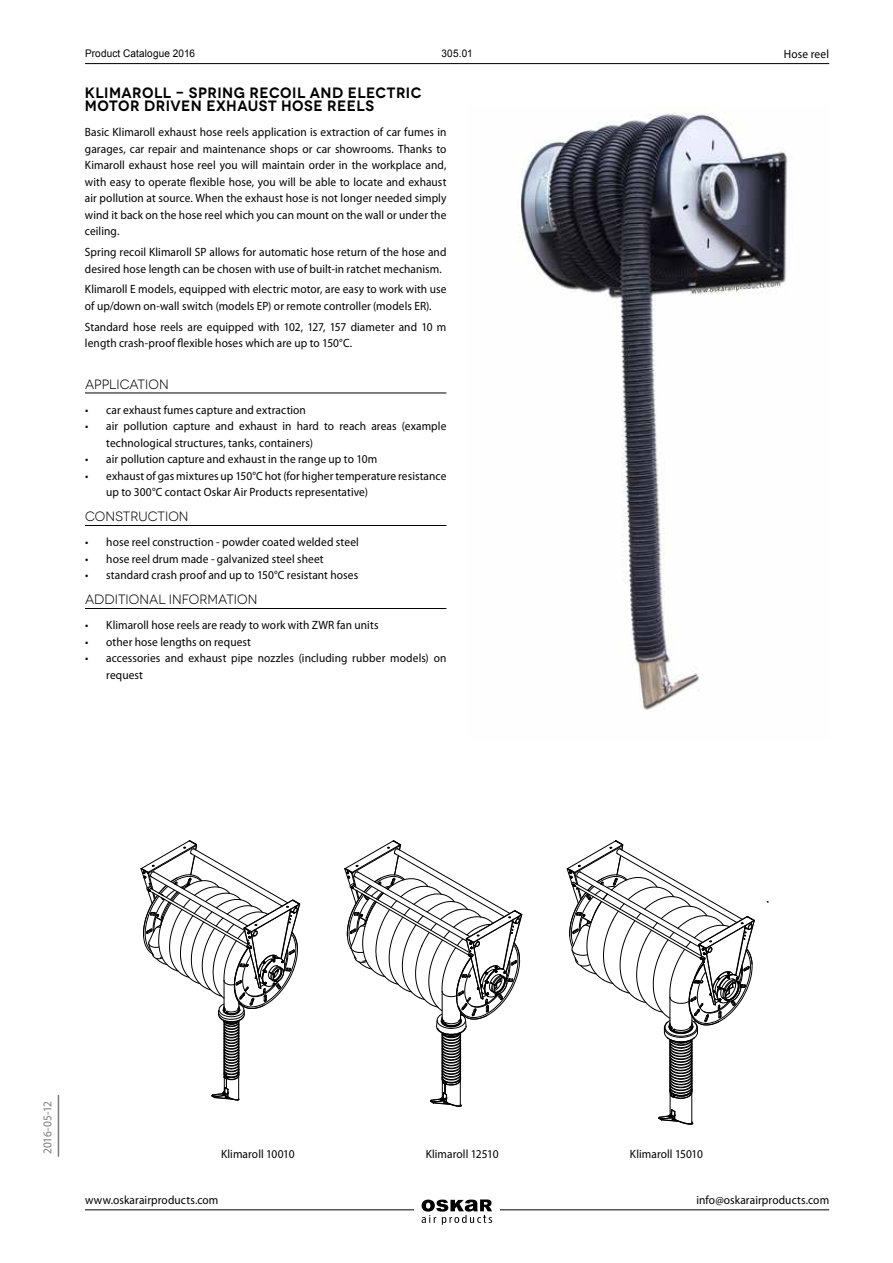
<style>
.page{position:relative;width:893px;height:1263px;background:#fff}
.page>*{position:absolute;margin:0;border:0;box-sizing:border-box;transform-origin:0 0}
.t1{font:600 15px/13.6px "Novecentowide";letter-spacing:.03em;color:#000;scale:.95 1}
.t2{font:13.5px "Novecentowide";color:#000;scale:.95 1}
.t3{font:12px/16.5px "Myriad Pro";letter-spacing:.01em;color:#000;scale:.95 1}
.t4{font:12px "Myriad Pro";letter-spacing:-.035em;color:#7b7b7a;scale:.95 1}
.t5{font:10.5px "Arial";letter-spacing:.015em;color:#000;scale:.95 1}
</style>
<div class="page">
<hr style="left:58px;top:1095px;width:1px;height:62px;background:#7b7b7a">
<img style="left:518px;top:106px;width:270px;height:604px">
<svg style="left:344px;top:840px;width:179px;height:267px"></svg>
<svg style="left:566px;top:840px;width:189px;height:285px"></svg>
<svg style="left:140px;top:840px;width:161px;height:261px"></svg>
<hr style="left:85px;top:63px;width:744px;height:1px;background:#000">
<hr style="left:85px;top:1209px;width:744px;height:1px;background:#000">
<div style="left:415px;top:1191px;width:85px;height:42px;background:#fff"></div>
<svg style="left:422px;top:1199px;width:70px;height:26px"></svg>
<hr style="left:85px;top:393px;width:361px;height:1px;background:#000">
<hr style="left:85px;top:525px;width:361px;height:1px;background:#000">
<hr style="left:85px;top:608px;width:361px;height:1px;background:#000">
<p class="t5" style="left:85px;top:46px;width:117px">Product Catalogue 2016</p>
<p class="t5" style="left:441px;top:46px;width:34px">305.01</p>
<p class="t1" style="left:85px;top:86px;width:356px">KLIMAROLL - SPRING RECOIL AND ELECTRIC<br>MOTOR DRIVEN EXHAUST HOSE REELS</p>
<p class="t3" style="left:85px;top:124px;width:382px;text-align:justify">Basic Klimaroll exhaust hose reels application is extraction of car fumes in garages, car repair and maintenance shops or car showrooms. Thanks to Kimaroll exhaust hose reel you will maintain order in the workplace and, with easy to operate flexible hose, you will be able to locate and exhaust air pollution at source. When the exhaust hose is not longer needed simply wind it back on the hose reel which you can mount on the wall or under the ceiling.</p>
<p class="t3" style="left:85px;top:244px;width:382px">Spring recoil Klimaroll SP allows for automatic hose return of the hose and desired hose length can be chosen with use of built-in ratchet mechanism.</p>
<p class="t3" style="left:85px;top:281px;width:382px">Klimaroll E models, equipped with electric motor, are easy to work with use of up/down on-wall switch (models EP) or remote controller (models ER).</p>
<p class="t3" style="left:85px;top:318px;width:382px">Standard hose reels are equipped with 102, 127, 157 diameter and 10 m length crash-proof flexible hoses which are up to 150°C.</p>
<p class="t2" style="left:85px;top:376px;width:90px">APPLICATION</p>
<p class="t3" style="left:85px;top:401px;width:234px">• car exhaust fumes capture and extraction</p>
<p class="t3" style="left:106px;top:418px;width:360px;text-indent:-21px">• air pollution capture and exhaust in hard to reach areas (example technological structures, tanks, containers)</p>
<p class="t3" style="left:85px;top:451px;width:309px">• air pollution capture and exhaust in the range up to 10m</p>
<p class="t3" style="left:106px;top:467px;width:360px;text-indent:-21px">• exhaust of gas mixtures up 150°C hot (for higher temperature resistance up to 300°C contact Oskar Air Products representative)</p>
<p class="t2" style="left:85px;top:508px;width:111px">CONSTRUCTION</p>
<p class="t3" style="left:85px;top:534px;width:290px">• hose reel construction - powder coated welded steel</p>
<p class="t3" style="left:85px;top:550px;width:253px">• hose reel drum made - galvanized steel sheet</p>
<p class="t3" style="left:85px;top:567px;width:289px">• standard crash proof and up to 150°C resistant hoses</p>
<p class="t2" style="left:85px;top:591px;width:183px">ADDITIONAL INFORMATION</p>
<p class="t3" style="left:85px;top:617px;width:310px">• Klimaroll hose reels are ready to work with ZWR fan units</p>
<p class="t3" style="left:85px;top:633px;width:176px">• other hose lengths on request</p>
<p class="t3" style="left:106px;top:650px;width:360px;text-indent:-21px">• accessories and exhaust pipe nozzles (including rubber models) on request</p>
<p class="t3" style="left:784px;top:45px;width:49px">Hose reel</p>
<p class="t4" style="left:40px;top:1154px;width:57px;rotate:-90deg">2016-05-12</p>
<p class="t3" style="left:221px;top:1145px;width:79px">Klimaroll 10010</p>
<p class="t3" style="left:426px;top:1145px;width:78px">Klimaroll 12510</p>
<p class="t3" style="left:630px;top:1145px;width:78px">Klimaroll 15010</p>
<p class="t3" style="left:85px;top:1191px;width:142px">www.oskarairproducts.com</p>
<p class="t3" style="left:696px;top:1191px;width:141px">info@oskarairproducts.com</p>
</div>
